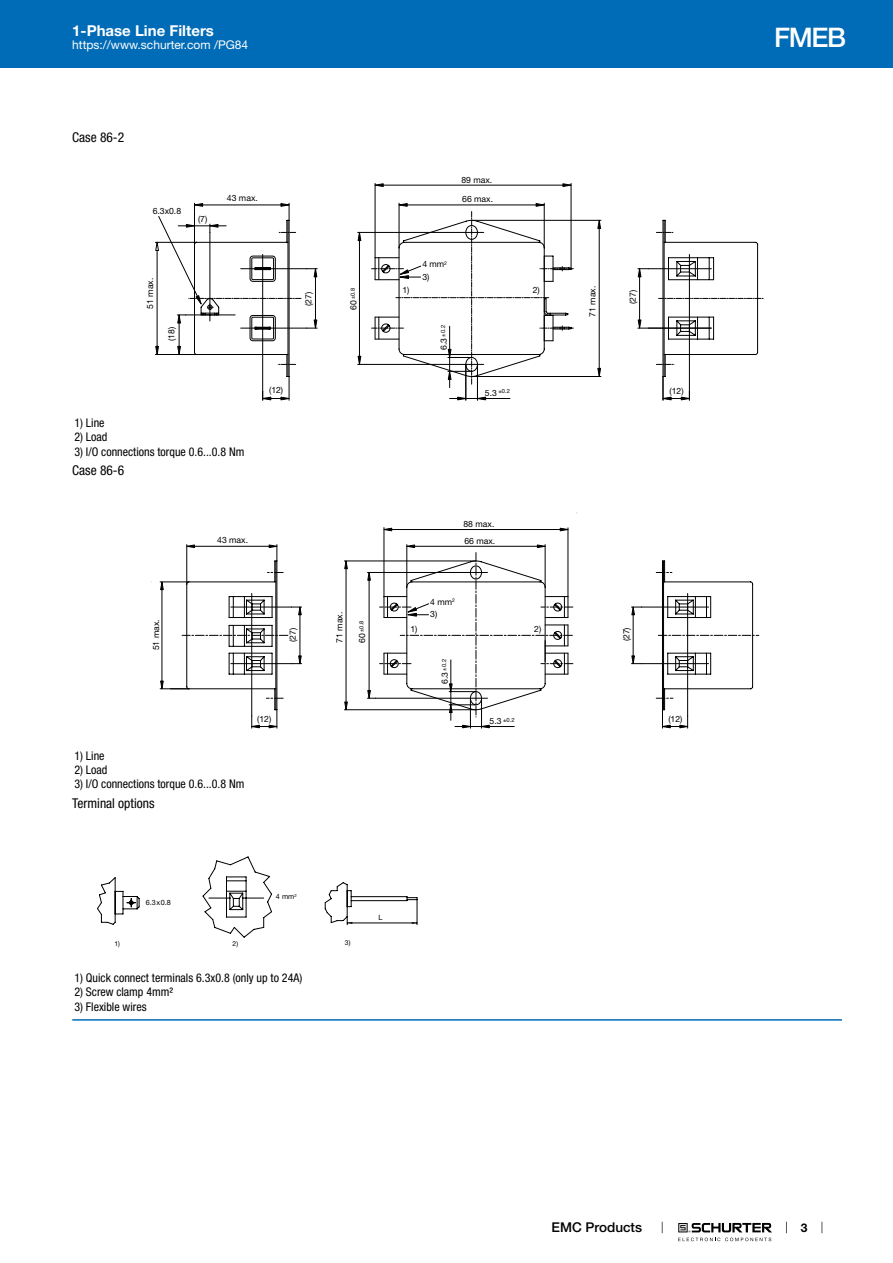
<style>
.page{position:relative;width:893px;height:1263px;background:#fff}
.page>*{position:absolute;margin:0;border:0;box-sizing:border-box;transform-origin:0 0}
.t1{font:500 27px "Helvetica Neue LT";color:#fff}
.t2{font:700 15px "Helvetica Neue LT";color:#fff}
.t3{font:condensed 13.5px "Helvetica Neue LT";color:#000}
.t4{font:500 13.5px "Helvetica Neue LT";color:#000}
.t5{font:condensed 12px "Helvetica Neue LT";color:#000}
.t6{font:12px "Helvetica Neue LT";color:#fff}
.t7{font:700 12px "Helvetica Neue LT";color:#000}
.t8{font:8.7px/19px "Helvetica Neue LT";color:#000}
.t9{font:7.2px "Helvetica Neue LT";color:#000}
.t10{font:6.75px "Helvetica Neue LT";color:#000}
.t11{font:5.7px "Helvetica Neue LT";color:#000}
.s1{font-size:8.7px}
</style>
<div class="page">
<svg style="left:678px;top:1223px;width:94px;height:18px"></svg>
<div style="left:0;top:0;width:893px;height:68px;background:#006bb6"></div>
<hr style="left:375px;top:183px;width:1px;height:75px;background:#000">
<hr style="left:571px;top:183px;width:1px;height:86px;background:#000">
<hr style="left:383px;top:185px;width:180px;height:1px;background:#000">
<svg style="left:374px;top:183px;width:10px;height:4px"></svg>
<svg style="left:563px;top:183px;width:9px;height:4px"></svg>
<svg style="left:155px;top:203px;width:609px;height:197px"></svg>
<svg style="left:160px;top:512px;width:599px;height:216px"></svg>
<svg style="left:97px;top:857px;width:320px;height:80px"></svg>
<hr style="left:72px;top:1019px;width:770px;height:2px;background:#006bb6">
<p class="t2" style="left:72px;top:21px;width:143px">1-Phase Line Filters</p>
<p class="t6" style="left:72px;top:38px;width:178px">https://www.schurter.com /PG84</p>
<p class="t3" style="left:72px;top:130px;width:53px">Case 86-2</p>
<p class="t8" style="left:153px;top:201px;width:30px">6.3x0.8</p>
<p class="t8" style="left:198px;top:210px;width:11px">(7)</p>
<p class="t8" style="left:227px;top:189px;width:32px">43 max.</p>
<p class="t8" style="left:461px;top:170px;width:33px">89 max.<br>66 max.</p>
<p class="t8" style="left:422px;top:255px;width:26px">4 mm<sup>2</sup></p>
<p class="t8" style="left:422px;top:267px;width:9px">3)</p>
<p class="t8" style="left:140px;top:309px;width:32px;rotate:-90deg">51 max.</p>
<p class="t8" style="left:583px;top:317px;width:32px;rotate:-90deg">71 max.</p>
<p class="t8" style="left:402px;top:280px;width:9px">1)</p>
<p class="t8" style="left:533px;top:280px;width:9px">2)</p>
<p class="t8" style="left:299px;top:306px;width:16px;rotate:-90deg">(27)</p>
<p class="t11" style="left:349px;top:310px;width:24px;rotate:-90deg"><span class="s1">60</span> ±0.8</p>
<p class="t8" style="left:162px;top:341px;width:16px;rotate:-90deg">(18)</p>
<p class="t8" style="left:269px;top:381px;width:16px">(12)</p>
<p class="t11" style="left:440px;top:350px;width:26px;rotate:-90deg"><span class="s1">6.3</span> ±0.2</p>
<p class="t11" style="left:485px;top:388px;width:26px"><span class="s1">5.3</span> ±0.2</p>
<p class="t5" style="left:74px;top:416px;width:32px">1) Line</p>
<p class="t5" style="left:74px;top:430px;width:35px">2) Load</p>
<p class="t5" style="left:74px;top:445px;width:172px">3) I/O connections torque 0.6...0.8 Nm</p>
<p class="t3" style="left:72px;top:462px;width:53px">Case 86-6</p>
<p class="t8" style="left:217px;top:530px;width:32px">43 max.</p>
<p class="t8" style="left:146px;top:650px;width:32px;rotate:-90deg">51 max.</p>
<p class="t8" style="left:330px;top:643px;width:32px;rotate:-90deg">71 max.</p>
<p class="t8" style="left:283px;top:642px;width:16px;rotate:-90deg">(27)</p>
<p class="t11" style="left:358px;top:643px;width:24px;rotate:-90deg"><span class="s1">60</span> ±0.8</p>
<p class="t5" style="left:74px;top:748px;width:32px">1) Line</p>
<p class="t5" style="left:74px;top:763px;width:35px">2) Load</p>
<p class="t5" style="left:74px;top:777px;width:172px">3) I/O connections torque 0.6...0.8 Nm</p>
<p class="t3" style="left:72px;top:795px;width:84px">Terminal options</p>
<p class="t8" style="left:257px;top:709px;width:16px">(12)</p>
<p class="t8" style="left:463px;top:515px;width:33px;line-height:17px">88 max.<br>66 max.</p>
<p class="t8" style="left:430px;top:592px;width:26px">4 mm<sup>2</sup></p>
<p class="t8" style="left:430px;top:605px;width:9px">3)</p>
<p class="t8" style="left:410px;top:619px;width:9px">1)</p>
<p class="t8" style="left:534px;top:619px;width:9px">2)</p>
<p class="t11" style="left:441px;top:684px;width:26px;rotate:-90deg"><span class="s1">6.3</span> ±0.2</p>
<p class="t11" style="left:490px;top:716px;width:26px"><span class="s1">5.3</span> ±0.2</p>
<p class="t8" style="left:623px;top:304px;width:16px;rotate:-90deg">(27)</p>
<p class="t8" style="left:617px;top:641px;width:16px;rotate:-90deg">(27)</p>
<p class="t8" style="left:669px;top:382px;width:16px">(12)</p>
<p class="t8" style="left:668px;top:709px;width:16px">(12)</p>
<p class="t9" style="left:146px;top:898px;width:27px">6.3x0.8</p>
<p class="t9" style="left:276px;top:892px;width:22px">4 mm<sup>2</sup></p>
<p class="t10" style="left:114px;top:939px;width:7px">1)</p>
<p class="t10" style="left:233px;top:939px;width:7px">2)</p>
<p class="t10" style="left:345px;top:939px;width:7px">3)</p>
<p class="t5" style="left:74px;top:970px;width:229px">1) Quick connect terminals 6.3x0.8 (only up to 24A)</p>
<p class="t5" style="left:74px;top:985px;width:100px">2) Screw clamp 4mm²</p>
<p class="t5" style="left:74px;top:999px;width:74px">3) Flexible wires</p>
<p class="t9" style="left:378px;top:913px;width:6px">L</p>
<p class="t4" style="left:552px;top:1219px;width:92px">EMC Products</p>
<h1 class="t1" style="left:774px;top:21px;width:73px">FMEB</h1>
<p class="t7" style="left:801px;top:1220px;width:8px">3</p>
</div>
